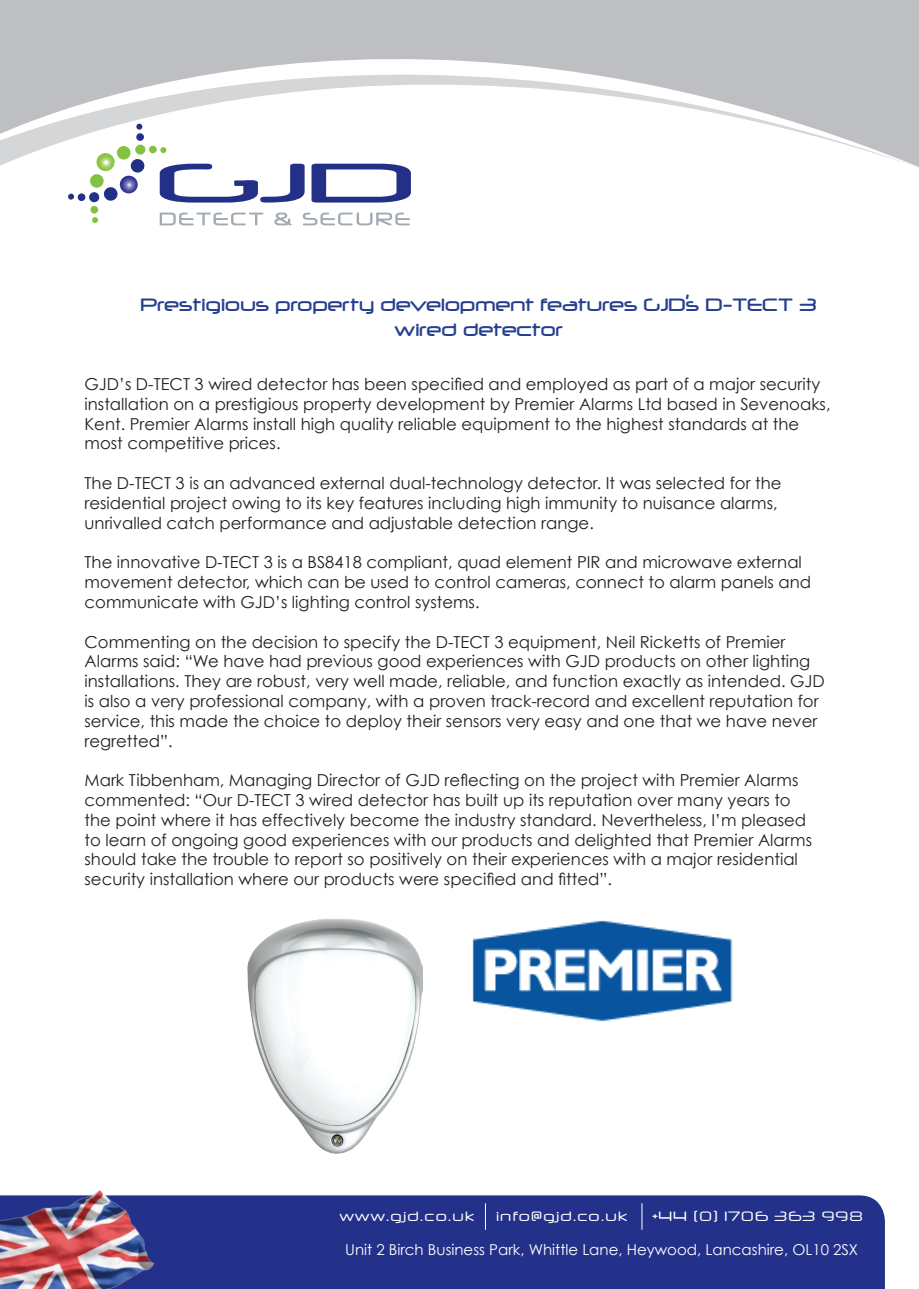
<style>
.page{position:relative;width:919px;height:1289px;background:#fff}
.page>*{position:absolute;margin:0;border:0;box-sizing:border-box;transform-origin:0 0}
.t1{font:21px/25.2px "Neuropol";letter-spacing:.01em;color:#253f8e;text-align:center}
.t2{font:16.5px/19.8px "Century Gothic";color:#231f20}
.t3{font:15px "Century Gothic";color:#fff}
.t4{font:13.5px "Neuropol X Free";letter-spacing:.02em;color:#fff}
</style>
<div class="page">
<svg style="left:0;top:0;width:918px;height:188px"></svg>
<svg style="left:311px;top:164px;width:100px;height:38px"></svg>
<svg style="left:160px;top:164px;width:144px;height:38px"></svg>
<svg style="left:160px;top:212px;width:103px;height:13px"></svg>
<svg style="left:274px;top:212px;width:17px;height:13px"></svg>
<svg style="left:303px;top:212px;width:107px;height:13px"></svg>
<div style="left:90px;top:206px;width:8px;height:8px;background:#81c340;border-radius:50%"></div>
<svg style="left:92px;top:217px;width:6px;height:6px"></svg>
<div style="left:149px;top:145px;width:8px;height:9px;background:#81c340;border-radius:50%"></div>
<svg style="left:160px;top:147px;width:6px;height:6px"></svg>
<svg style="left:135px;top:144px;width:11px;height:11px"></svg>
<div style="left:136px;top:133px;width:8px;height:8px;background:#223187;border-radius:50%"></div>
<svg style="left:136px;top:124px;width:6px;height:6px"></svg>
<svg style="left:77px;top:193px;width:9px;height:8px"></svg>
<div style="left:68px;top:193px;width:6px;height:7px;background:#223187;border-radius:50%"></div>
<svg style="left:89px;top:146px;width:56px;height:55px"></svg>
<div style="left:162px;top:1195px;width:722px;height:93px;background:#24318b"></div>
<svg style="left:485px;top:1203px;width:1px;height:26px"></svg>
<svg style="left:641px;top:1203px;width:1px;height:26px"></svg>
<img style="left:0;top:1190px;width:162px;height:98px">
<img style="left:472px;top:920px;width:261px;height:102px">
<img style="left:248px;top:919px;width:174px;height:234px">
<p class="t1" style="left:141px;top:291px;width:677px">Prestigious property development features GJD’s D-TECT 3 wired detector</p>
<p class="t2" style="left:85px;top:374px;width:747px">GJD’s D-TECT 3 wired detector has been specified and employed as part of a major security installation on a prestigious property development by Premier Alarms Ltd based in Sevenoaks, Kent. Premier Alarms install high quality reliable equipment to the highest standards at the most competitive prices.</p>
<p class="t2" style="left:85px;top:473px;width:698px">The D-TECT 3 is an advanced external dual-technology detector. It was selected for the residential project owing to its key features including high immunity to nuisance alarms, unrivalled catch performance and adjustable detection range.</p>
<p class="t2" style="left:85px;top:552px;width:728px">The innovative D-TECT 3 is a BS8418 compliant, quad element PIR and microwave external movement detector, which can be used to control cameras, connect to alarm panels and communicate with GJD’s lighting control systems.</p>
<p class="t2" style="left:85px;top:631px;width:741px">Commenting on the decision to specify the D-TECT 3 equipment, Neil Ricketts of Premier Alarms said: “We have had previous good experiences with GJD products on other lighting installations. They are robust, very well made, reliable, and function exactly as intended. GJD is also a very professional company, with a proven track-record and excellent reputation for service, this made the choice to deploy their sensors very easy and one that we have never regretted”.</p>
<p class="t2" style="left:85px;top:770px;width:729px">Mark Tibbenham, Managing Director of GJD reflecting on the project with Premier Alarms commented: “Our D-TECT 3 wired detector has built up its reputation over many years to the point where it has effectively become the industry standard. Nevertheless, I’m pleased to learn of ongoing good experiences with our products and delighted that Premier Alarms should take the trouble to report so positively on their experiences with a major residential security installation where our products were specified and fitted”.</p>
<p class="t4" style="left:339px;top:1206px;width:137px">www.gjd.co.uk</p>
<p class="t4" style="left:496px;top:1206px;width:133px">info@gjd.co.uk</p>
<p class="t4" style="left:652px;top:1206px;width:213px">+44 (0) 1706 363 998</p>
<p class="t3" style="left:345px;top:1240px;width:514px">Unit 2 Birch Business Park, Whittle Lane, Heywood, Lancashire, OL10 2SX</p>
</div>
